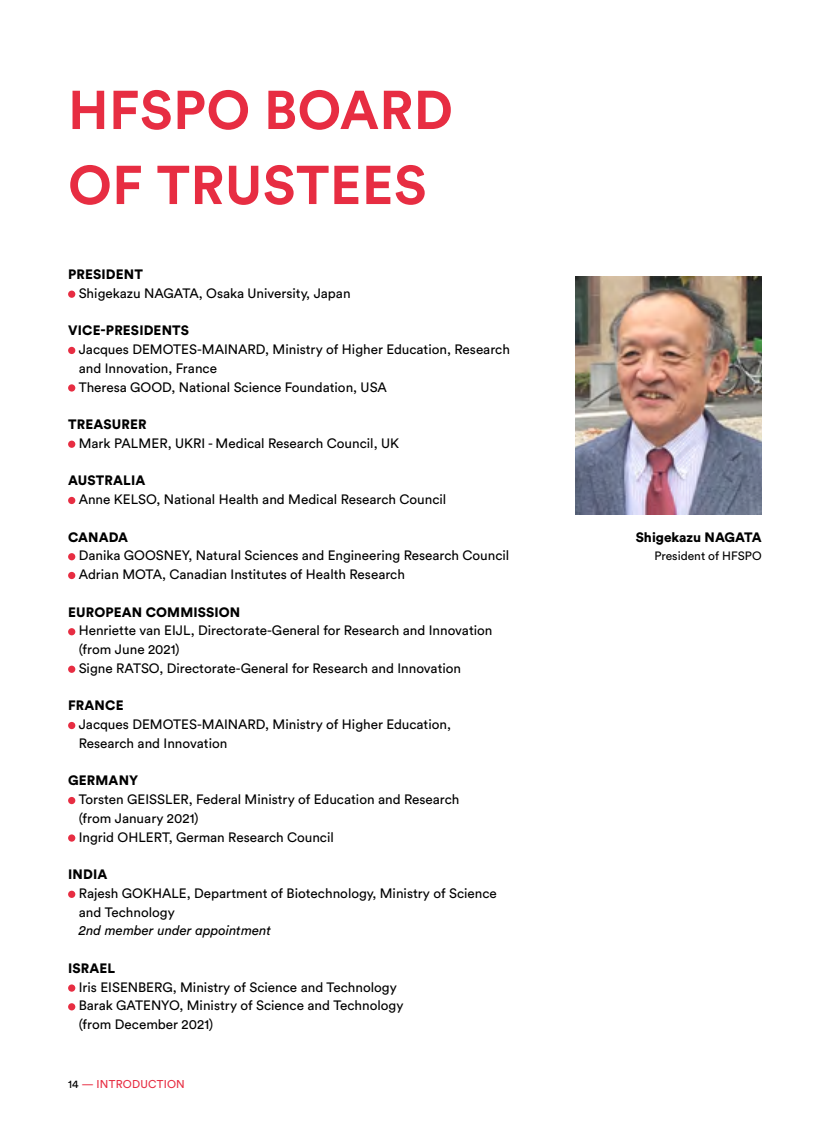
<style>
.page{position:relative;width:830px;height:1127px;background:#fff}
.page>*{position:absolute;margin:0;border:0;box-sizing:border-box;transform-origin:0 0}
.t1{font:700 54px/75px "Circular Std";letter-spacing:.01em;color:#e72d42}
.t2{font:13.5px/18.8px "Circular Std";color:#000}
.t3{font:900 13.5px "Circular Std";letter-spacing:.01em;color:#000}
.t4{font:italic 13.5px "Circular Std";color:#000}
.t5{font:12px "Circular Std";color:#000}
.t6{font:11.25px "Circular Std";letter-spacing:.02em;color:#e72d42}
.s1{color:#000}
</style>
<div class="page">
<div style="left:68px;top:291px;width:7px;height:7px;background:#e72d42;border-radius:50%"></div>
<div style="left:68px;top:347px;width:7px;height:7px;background:#e72d42;border-radius:50%"></div>
<div style="left:68px;top:384px;width:7px;height:7px;background:#e72d42;border-radius:50%"></div>
<div style="left:68px;top:441px;width:7px;height:7px;background:#e72d42;border-radius:50%"></div>
<div style="left:68px;top:497px;width:7px;height:7px;background:#e72d42;border-radius:50%"></div>
<div style="left:68px;top:553px;width:7px;height:7px;background:#e72d42;border-radius:50%"></div>
<div style="left:68px;top:572px;width:7px;height:7px;background:#e72d42;border-radius:50%"></div>
<div style="left:68px;top:628px;width:7px;height:7px;background:#e72d42;border-radius:50%"></div>
<div style="left:68px;top:666px;width:7px;height:7px;background:#e72d42;border-radius:50%"></div>
<div style="left:68px;top:722px;width:7px;height:7px;background:#e72d42;border-radius:50%"></div>
<div style="left:68px;top:797px;width:7px;height:7px;background:#e72d42;border-radius:50%"></div>
<div style="left:68px;top:834px;width:7px;height:7px;background:#e72d42;border-radius:50%"></div>
<div style="left:68px;top:891px;width:7px;height:7px;background:#e72d42;border-radius:50%"></div>
<div style="left:68px;top:984px;width:7px;height:7px;background:#e72d42;border-radius:50%"></div>
<div style="left:68px;top:1003px;width:7px;height:7px;background:#e72d42;border-radius:50%"></div>
<img style="left:575px;top:277px;width:186px;height:238px">
<h1 class="t1" style="left:68px;top:71px;width:386px">HFSPO BOARD<br>OF TRUSTEES</h1>
<p class="t3" style="left:68px;top:265px;width:76px">PRESIDENT</p>
<p class="t2" style="left:79px;top:283px;width:273px">Shigekazu NAGATA, Osaka University, Japan</p>
<p class="t3" style="left:68px;top:322px;width:122px">VICE-PRESIDENTS</p>
<p class="t2" style="left:79px;top:340px;width:432px">Jacques DEMOTES-MAINARD, Ministry of Higher Education, Research and Innovation, France<br>Theresa GOOD, National Science Foundation, USA</p>
<p class="t3" style="left:68px;top:415px;width:80px">TREASURER</p>
<p class="t2" style="left:79px;top:433px;width:322px">Mark PALMER, UKRI - Medical Research Council, UK</p>
<p class="t3" style="left:68px;top:472px;width:79px">AUSTRALIA</p>
<p class="t2" style="left:79px;top:490px;width:369px">Anne KELSO, National Health and Medical Research Council</p>
<p class="t3" style="left:68px;top:528px;width:62px">CANADA</p>
<p class="t2" style="left:79px;top:546px;width:432px">Danika GOOSNEY, Natural Sciences and Engineering Research Council<br>Adrian MOTA, Canadian Institutes of Health Research</p>
<p class="t3" style="left:68px;top:603px;width:173px">EUROPEAN COMMISSION</p>
<p class="t2" style="left:79px;top:621px;width:415px">Henriette van EIJL, Directorate-General for Research and Innovation (from June 2021)<br>Signe RATSO, Directorate-General for Research and Innovation</p>
<p class="t3" style="left:68px;top:697px;width:57px">FRANCE</p>
<p class="t2" style="left:79px;top:715px;width:374px">Jacques DEMOTES-MAINARD, Ministry of Higher Education,<br>Research and Innovation</p>
<p class="t3" style="left:68px;top:772px;width:72px">GERMANY</p>
<p class="t2" style="left:79px;top:790px;width:382px">Torsten GEISSLER, Federal Ministry of Education and Research (from January 2021)<br>Ingrid OHLERT, German Research Council</p>
<p class="t3" style="left:68px;top:865px;width:41px">INDIA</p>
<p class="t2" style="left:79px;top:883px;width:419px">Rajesh GOKHALE, Department of Biotechnology, Ministry of Science and Technology</p>
<p class="t4" style="left:79px;top:922px;width:194px">2nd member under appointment</p>
<p class="t3" style="left:68px;top:959px;width:49px">ISRAEL</p>
<p class="t2" style="left:79px;top:977px;width:326px">Iris EISENBERG, Ministry of Science and Technology<br>Barak GATENYO, Ministry of Science and Technology (from December 2021)</p>
<p class="t6" style="left:68px;top:1077px;width:118px"><span class="s1">14</span> — INTRODUCTION</p>
<p class="t3" style="left:635px;top:528px;width:127px">Shigekazu NAGATA</p>
<p class="t5" style="left:654px;top:549px;width:109px">President of HFSPO</p>
</div>
